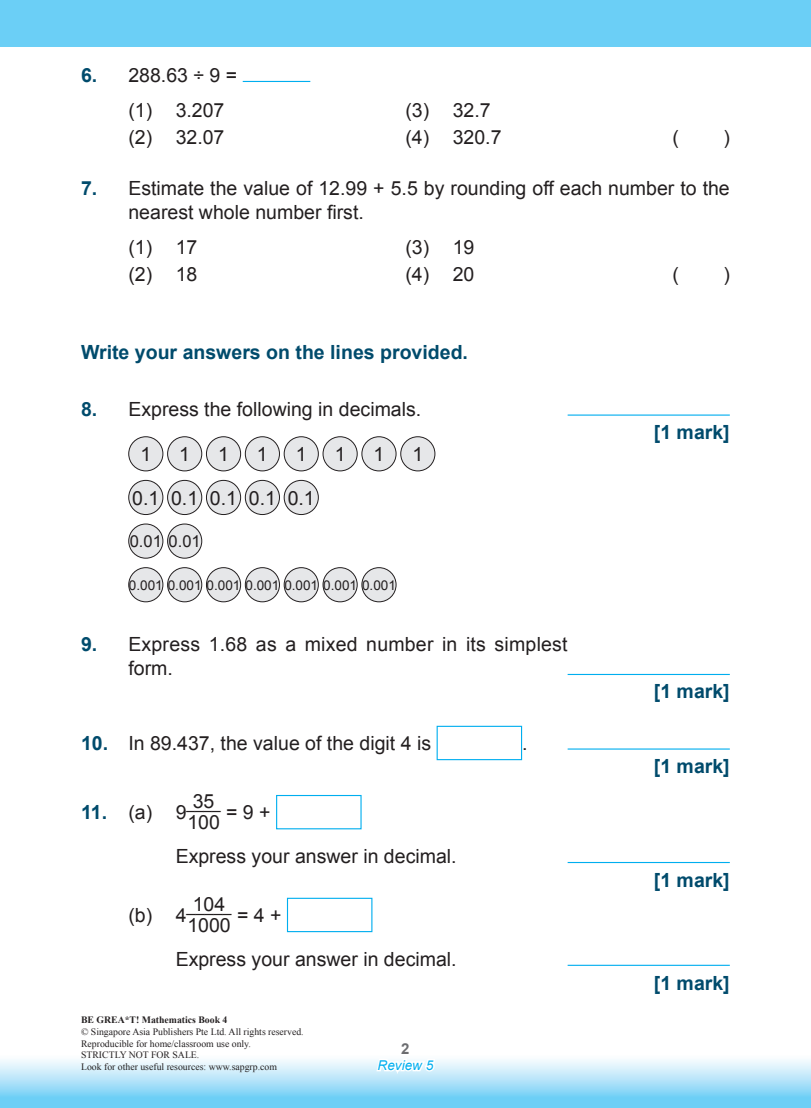
<style>
.page{position:relative;width:811px;height:1108px;background:#fff}
.page>*{position:absolute;margin:0;border:0;box-sizing:border-box;transform-origin:0 0}
.t1{font:19.5px/24px "Arial";color:#231f20}
.A___B___C___D{font:700 19.5px "Arial";color:#004b6c}
.t2{font:16.5px "Arial";color:#231f20}
.t3{font:15.3px "Arial";color:#231f20;scale:1.06 1}
.t4{font:15.3px "Arial";color:#231f20}
.t5{font:13.5px "Arial";color:#231f20}
.t6{font:italic 13.5px "Arial";color:#00aeef}
.t7{font:9.75px/11.7px "Times New Roman";color:#231f20}
.t8{font:700 9.75px "Times New Roman";color:#231f20}
.s1{font-weight:700;color:#004b6c}
</style>
<div class="page">
<div style="left:0;top:1053px;width:810px;height:54px;background:linear-gradient(to bottom,#fffffe,#5fc9f5)"></div>
<div style="left:0;top:0;width:810px;height:46px;background:#6bcff6"></div>
<svg style="left:374px;top:1053px;width:63px;height:54px"></svg>
<hr style="left:242px;top:81px;width:68px;height:1px;background:#00aeef">
<hr style="left:567px;top:414px;width:162px;height:1px;background:#00aeef">
<div style="left:400px;top:436px;width:34px;height:35px;background:#e6e7e9;border-radius:50%"></div>
<div style="left:400px;top:436px;width:35px;height:35px;border:1px solid #231f20;border-radius:50%"></div>
<div style="left:361px;top:436px;width:35px;height:35px;background:#e6e7e9;border-radius:50%"></div>
<div style="left:361px;top:436px;width:35px;height:35px;border:1px solid #231f20;border-radius:50%"></div>
<div style="left:323px;top:436px;width:34px;height:35px;background:#e6e7e9;border-radius:50%"></div>
<div style="left:322px;top:436px;width:35px;height:35px;border:1px solid #231f20;border-radius:50%"></div>
<div style="left:284px;top:436px;width:34px;height:35px;background:#e6e7e9;border-radius:50%"></div>
<div style="left:283px;top:436px;width:35px;height:35px;border:1px solid #231f20;border-radius:50%"></div>
<div style="left:245px;top:436px;width:34px;height:35px;background:#e6e7e9;border-radius:50%"></div>
<div style="left:245px;top:436px;width:35px;height:35px;border:1px solid #231f20;border-radius:50%"></div>
<div style="left:206px;top:436px;width:34px;height:35px;background:#e6e7e9;border-radius:50%"></div>
<div style="left:206px;top:436px;width:35px;height:35px;border:1px solid #231f20;border-radius:50%"></div>
<div style="left:167px;top:436px;width:35px;height:35px;background:#e6e7e9;border-radius:50%"></div>
<div style="left:167px;top:436px;width:35px;height:35px;border:1px solid #231f20;border-radius:50%"></div>
<div style="left:129px;top:436px;width:34px;height:35px;background:#e6e7e9;border-radius:50%"></div>
<div style="left:128px;top:436px;width:35px;height:35px;border:1px solid #231f20;border-radius:50%"></div>
<div style="left:284px;top:480px;width:34px;height:34px;background:#e6e7e9;border-radius:50%"></div>
<div style="left:283px;top:480px;width:35px;height:34px;border:1px solid #231f20;border-radius:50%"></div>
<div style="left:245px;top:480px;width:34px;height:34px;background:#e6e7e9;border-radius:50%"></div>
<div style="left:245px;top:480px;width:35px;height:34px;border:1px solid #231f20;border-radius:50%"></div>
<div style="left:206px;top:480px;width:34px;height:34px;background:#e6e7e9;border-radius:50%"></div>
<div style="left:206px;top:480px;width:35px;height:34px;border:1px solid #231f20;border-radius:50%"></div>
<div style="left:167px;top:480px;width:35px;height:34px;background:#e6e7e9;border-radius:50%"></div>
<div style="left:167px;top:480px;width:35px;height:34px;border:1px solid #231f20;border-radius:50%"></div>
<div style="left:167px;top:524px;width:35px;height:34px;background:#e6e7e9;border-radius:50%"></div>
<div style="left:167px;top:523px;width:35px;height:35px;border:1px solid #231f20;border-radius:50%"></div>
<div style="left:129px;top:524px;width:34px;height:34px;background:#e6e7e9;border-radius:50%"></div>
<div style="left:128px;top:523px;width:35px;height:35px;border:1px solid #231f20;border-radius:50%"></div>
<div style="left:129px;top:480px;width:34px;height:34px;background:#e6e7e9;border-radius:50%"></div>
<div style="left:128px;top:480px;width:35px;height:34px;border:1px solid #231f20;border-radius:50%"></div>
<div style="left:361px;top:567px;width:35px;height:34px;background:#e6e7e9;border-radius:50%"></div>
<div style="left:361px;top:567px;width:35px;height:35px;border:1px solid #231f20;border-radius:50%"></div>
<div style="left:323px;top:567px;width:34px;height:34px;background:#e6e7e9;border-radius:50%"></div>
<div style="left:322px;top:567px;width:35px;height:35px;border:1px solid #231f20;border-radius:50%"></div>
<div style="left:284px;top:567px;width:34px;height:34px;background:#e6e7e9;border-radius:50%"></div>
<div style="left:283px;top:567px;width:35px;height:35px;border:1px solid #231f20;border-radius:50%"></div>
<div style="left:245px;top:567px;width:34px;height:34px;background:#e6e7e9;border-radius:50%"></div>
<div style="left:245px;top:567px;width:35px;height:35px;border:1px solid #231f20;border-radius:50%"></div>
<div style="left:206px;top:567px;width:34px;height:34px;background:#e6e7e9;border-radius:50%"></div>
<div style="left:206px;top:567px;width:35px;height:35px;border:1px solid #231f20;border-radius:50%"></div>
<div style="left:167px;top:567px;width:35px;height:34px;background:#e6e7e9;border-radius:50%"></div>
<div style="left:167px;top:567px;width:35px;height:35px;border:1px solid #231f20;border-radius:50%"></div>
<div style="left:129px;top:567px;width:34px;height:34px;background:#e6e7e9;border-radius:50%"></div>
<div style="left:128px;top:567px;width:35px;height:35px;border:1px solid #231f20;border-radius:50%"></div>
<hr style="left:567px;top:673px;width:162px;height:1px;background:#00aeef">
<div style="left:436px;top:725px;width:86px;height:35px;border:1px solid #00aeef"></div>
<hr style="left:567px;top:748px;width:162px;height:1px;background:#00aeef">
<div style="left:276px;top:794px;width:85px;height:35px;border:1px solid #00aeef"></div>
<hr style="left:567px;top:861px;width:162px;height:1px;background:#00aeef">
<div style="left:287px;top:897px;width:85px;height:34px;border:1px solid #00aeef"></div>
<hr style="left:567px;top:964px;width:162px;height:1px;background:#00aeef">
<p class="t1" style="left:81px;top:63px;width:158px"><span class="s1">6.</span> 288.63 ÷ 9 =</p>
<p class="t1" style="left:128px;top:98px;width:98px">(1) 3.207</p>
<p class="t1" style="left:405px;top:98px;width:87px">(3) 32.7</p>
<p class="t1" style="left:128px;top:125px;width:98px">(2) 32.07</p>
<p class="t1" style="left:405px;top:125px;width:98px">(4) 320.7</p>
<p class="t1" style="left:672px;top:125px;width:8px">(</p>
<p class="t1" style="left:722px;top:125px;width:8px">)</p>
<p class="t1" style="left:128px;top:176px;width:602px;text-indent:-47px"><span class="s1">7.</span> Estimate the value of 12.99 + 5.5 by rounding off each number to the nearest whole number first.</p>
<p class="t1" style="left:128px;top:235px;width:70px">(1) 17</p>
<p class="t1" style="left:405px;top:235px;width:70px">(3) 19</p>
<p class="t1" style="left:128px;top:262px;width:70px">(2) 18</p>
<p class="t1" style="left:405px;top:262px;width:70px">(4) 20</p>
<p class="t1" style="left:672px;top:262px;width:8px">(</p>
<p class="t1" style="left:722px;top:262px;width:8px">)</p>
<p class="A___B___C___D" style="left:81px;top:339px;width:388px">Write your answers on the lines provided.</p>
<p class="t1" style="left:81px;top:397px;width:341px"><span class="s1">8.</span> Express the following in decimals.</p>
<p class="t1" style="left:140px;top:442px;width:12px">1</p>
<p class="t1" style="left:179px;top:442px;width:12px">1</p>
<p class="t1" style="left:218px;top:442px;width:12px">1</p>
<p class="t1" style="left:257px;top:442px;width:12px">1</p>
<p class="t1" style="left:295px;top:442px;width:12px">1</p>
<p class="t1" style="left:334px;top:442px;width:12px">1</p>
<p class="t1" style="left:373px;top:442px;width:12px">1</p>
<p class="t1" style="left:412px;top:442px;width:12px">1</p>
<p class="t1" style="left:132px;top:485px;width:29px">0.1</p>
<p class="t2" style="left:130px;top:530px;width:72px">0.01 0.01</p>
<p class="t1" style="left:171px;top:485px;width:145px">0.1 0.1 0.1 0.1</p>
<p class="t5" style="left:129px;top:576px;width:268px">0.001 0.001 0.001 0.001 0.001 0.001 0.001</p>
<p class="t1" style="left:128px;top:632px;width:440px;text-indent:-47px"><span class="s1">9.</span> Express 1.68 as a mixed number in its simplest form.</p>
<p class="t1" style="left:81px;top:730px;width:351px"><span class="s1">1 0.</span> In 89.437, the value of the digit 4 is</p>
<p class="t1" style="left:187px;top:791px;width:34px;line-height:20.7px">35<br>100</p>
<p class="t1" style="left:226px;top:799px;width:46px">=9+</p>
<p class="t1" style="left:175px;top:844px;width:282px">Express your answer in decimal.</p>
<p class="t1" style="left:81px;top:799px;width:107px"><span class="s1">11 .</span> (a) 9</p>
<p class="t4" style="left:186px;top:793px;width:36px">____</p>
<p class="t1" style="left:187px;top:893px;width:45px;line-height:20.7px">104<br>1000</p>
<p class="t1" style="left:237px;top:902px;width:46px">=4+</p>
<p class="t1" style="left:175px;top:946px;width:282px">Express your answer in decimal.</p>
<p class="t1" style="left:128px;top:902px;width:60px">(b) 4</p>
<p class="t3" style="left:186px;top:896px;width:44px">_____</p>
<p class="t8" style="left:81px;top:1012px;width:148px">BE GREA*T! Mathematics Book 4</p>
<p class="t7" style="left:81px;top:1025px;width:224px">© Singapore Asia Publishers Pte Ltd. All rights reserved.<br>Reproducible for home/classroom use only.<br>STRICTLY NOT FOR SALE.<br>Look for other useful resources: www.sapgrp.com</p>
<p class="t6" style="left:377px;top:1055px;width:57px">Review 5</p>
<p class="t1" style="left:522px;top:730px;width:7px">.</p>
<p class="A___B___C___D" style="left:653px;top:419px;width:77px">[1 mark]</p>
<p class="A___B___C___D" style="left:653px;top:678px;width:77px">[1 mark]</p>
<p class="A___B___C___D" style="left:653px;top:753px;width:77px">[1 mark]</p>
<p class="A___B___C___D" style="left:653px;top:867px;width:77px">[1 mark]</p>
<p class="A___B___C___D" style="left:653px;top:969px;width:77px">[1 mark]</p>
</div>
